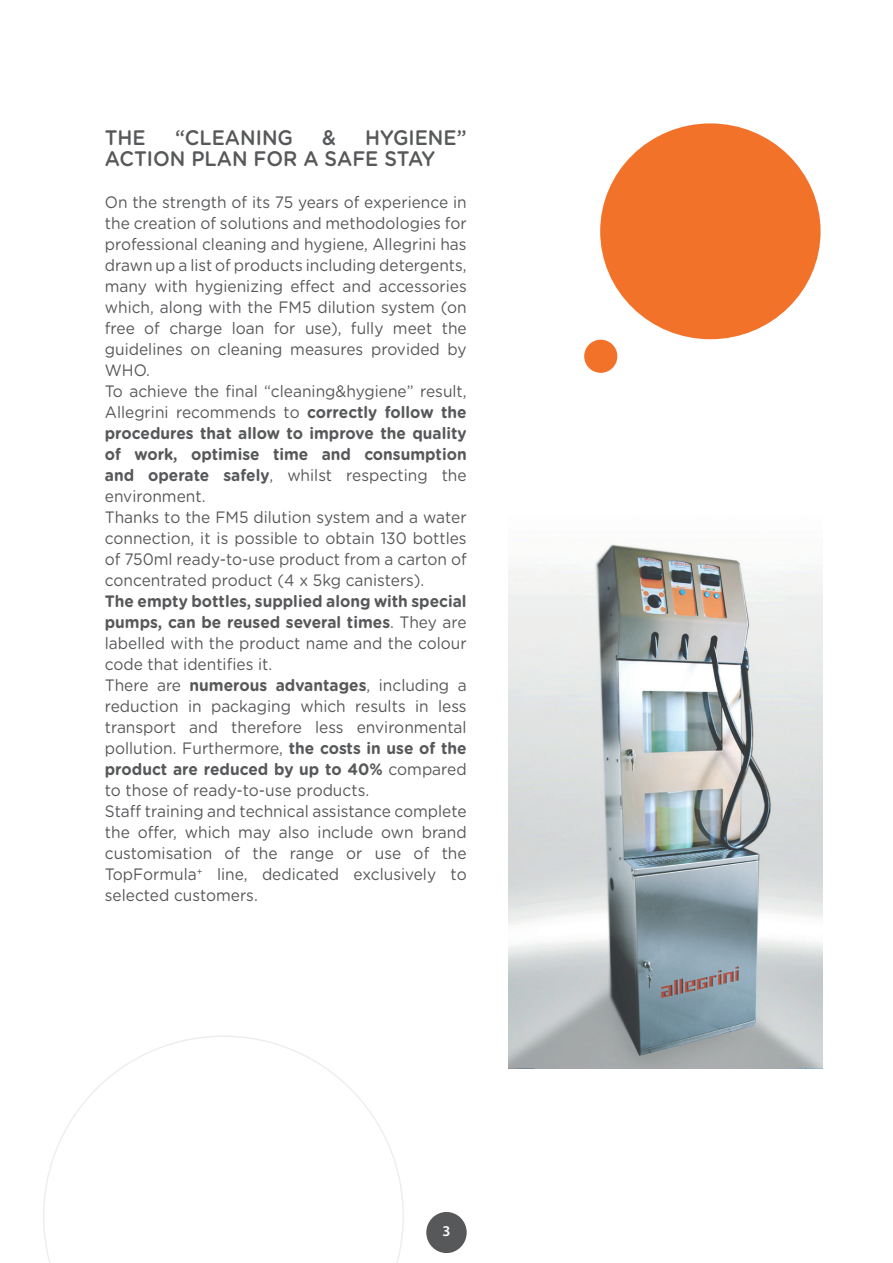
<style>
.page{position:relative;width:893px;height:1263px;background:#fff}
.page>*{position:absolute;margin:0;border:0;box-sizing:border-box;transform-origin:0 0}
.t1{font:500 21px/21px "Gotham Rounded";color:#57585a;scale:.94 1}
.t2{font:16.5px/21px "Gotham Rounded";color:#57585a;scale:.94 1}
.t3{font:600 15px "Myriad Pro";color:#fff}
.s1{font-weight:700}
</style>
<div class="page">
<div style="left:426px;top:1212px;width:41px;height:41px;background:#57585a;border-radius:50%"></div>
<div style="left:584px;top:340px;width:33px;height:33px;background:#f3722a;border-radius:50%"></div>
<div style="left:600px;top:123px;width:221px;height:216px;background:#f3722a;border-radius:50%"></div>
<img style="left:509px;top:544px;width:314px;height:524px">
<svg style="left:43px;top:1036px;width:361px;height:227px"></svg>
<p class="t1" style="left:105px;top:126px;width:386px;text-indent:260px">HYGIENE”<br>ACTION PLAN FOR A SAFE STAY</p>
<p class="t2" style="left:105px;top:191px;width:386px">On the strength of its 75 years of experience in the creation of solutions and methodologies for professional cleaning and hygiene, Allegrini has drawn up a list of products including detergents, many with hygienizing effect and accessories which, along with the FM5 dilution system (on free of charge loan for use), fully meet the guidelines on cleaning measures provided by WHO.<br>To achieve the final “cleaning&amp;hygiene” result, Allegrini recommends to <span class="s1">correctly follow the procedures that allow to improve the quality of work, optimise time and consumption and operate safely</span>, whilst respecting the environment.<br>Thanks to the FM5 dilution system and a water connection, it is possible to obtain 130 bottles of 750ml ready-to-use product from a carton of concentrated product (4 x 5kg canisters).</p>
<p class="t2" style="left:105px;top:590px;width:386px"><span class="s1">The empty bottles, supplied along with special pumps, can be reused several times</span>. They are labelled with the product name and the colour code that identifies it.<br>There are <span class="s1">numerous advantages</span>, including a reduction in packaging which results in less transport and therefore less environmental pollution. Furthermore, <span class="s1">the costs in use of the product are reduced by up to 40%</span> compared to those of ready-to-use products.<br>Staff training and technical assistance complete the offer, which may also include own brand customisation of the range or use of the TopFormula<sup>+</sup> line, dedicated exclusively to selected customers.</p>
<p class="t1" style="left:105px;top:126px;width:45px">THE</p>
<p class="t1" style="left:175px;top:126px;width:127px">“CLEANING</p>
<p class="t1" style="left:322px;top:126px;width:16px">&amp;</p>
<p class="t3" style="left:442px;top:1222px;width:10px">3</p>
</div>
